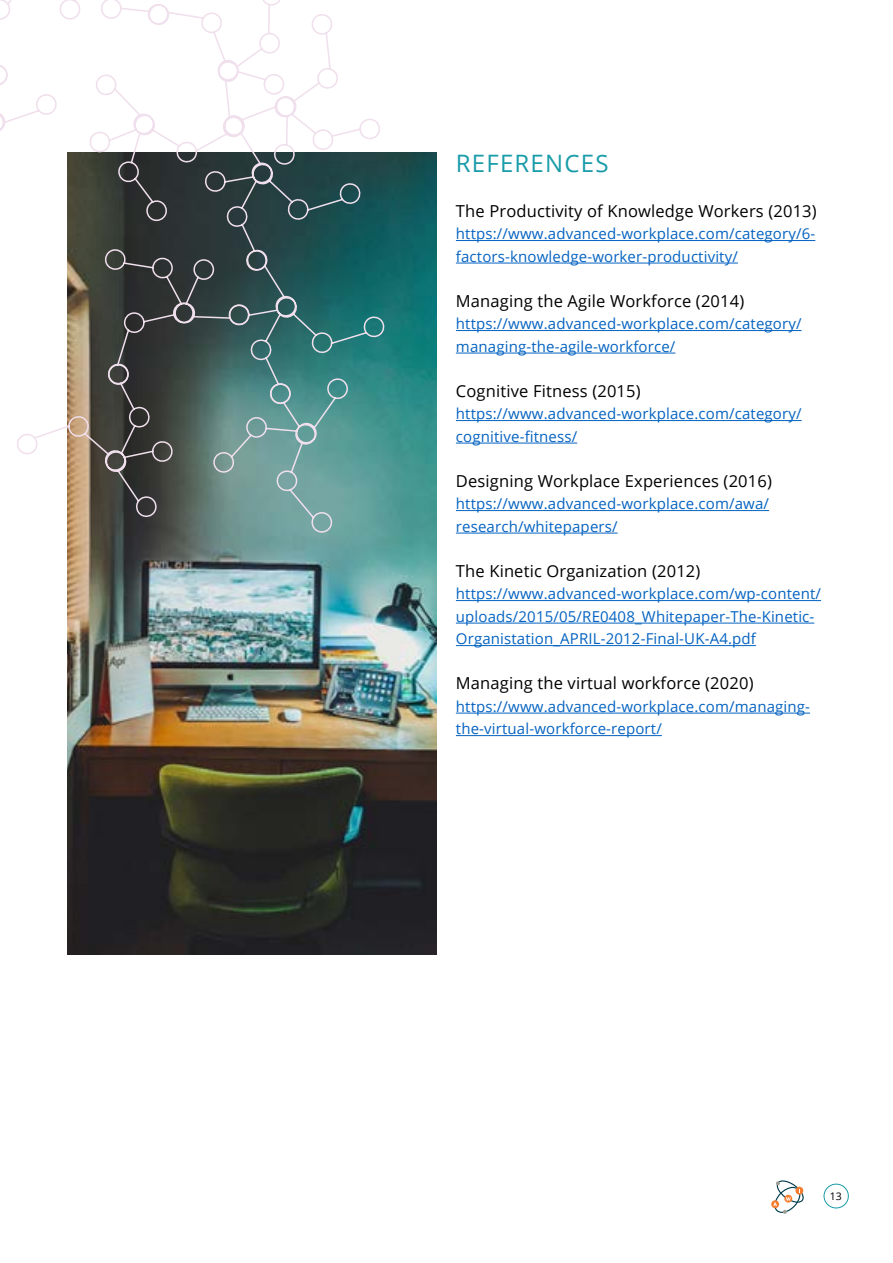
<style>
.page{position:relative;width:893px;height:1263px;background:#fff}
.page>*{position:absolute;margin:0;border:0;box-sizing:border-box;transform-origin:0 0}
.t1{font:24px "Open Sans";letter-spacing:.05em;color:#189ca8}
.t2{font:16.5px "Open Sans";letter-spacing:.01em;color:#000}
.t3{font:15px/22.5px "Open Sans";letter-spacing:.01em;color:#0563c1}
.t4{font:10.5px "Open Sans";color:#000}
</style>
<div class="page">
<svg style="left:773px;top:1180px;width:31px;height:34px"></svg>
<img style="left:68px;top:153px;width:369px;height:801px">
<hr style="left:456px;top:240px;width:359px;height:1px;background:#0563c1">
<hr style="left:456px;top:263px;width:282px;height:1px;background:#0563c1">
<hr style="left:456px;top:330px;width:346px;height:1px;background:#0563c1">
<hr style="left:456px;top:353px;width:219px;height:1px;background:#0563c1">
<hr style="left:456px;top:420px;width:346px;height:1px;background:#0563c1">
<hr style="left:456px;top:443px;width:121px;height:1px;background:#0563c1">
<hr style="left:456px;top:510px;width:313px;height:1px;background:#0563c1">
<hr style="left:456px;top:533px;width:162px;height:1px;background:#0563c1">
<hr style="left:456px;top:600px;width:365px;height:1px;background:#0563c1">
<hr style="left:456px;top:623px;width:358px;height:1px;background:#0563c1">
<hr style="left:456px;top:645px;width:300px;height:1px;background:#0563c1">
<hr style="left:456px;top:713px;width:354px;height:1px;background:#0563c1">
<hr style="left:456px;top:735px;width:206px;height:1px;background:#0563c1">
<svg style="left:0;top:0;width:387px;height:533px"></svg>
<div style="left:824px;top:1184px;width:25px;height:24px;border:1px solid #189ca8;border-radius:50%"></div>
<h1 class="t1" style="left:456px;top:147px;width:154px">REFERENCES</h1>
<p class="t2" style="left:456px;top:200px;width:362px">The Productivity of Knowledge Workers (2013)</p>
<p class="t3" style="left:456px;top:222px;width:361px">https://www.advanced-workplace.com/category/6- factors-knowledge-worker-productivity/</p>
<p class="t2" style="left:456px;top:290px;width:290px">Managing the Agile Workforce (2014)</p>
<p class="t3" style="left:456px;top:312px;width:347px">https://www.advanced-workplace.com/category/ managing-the-agile-workforce/</p>
<p class="t2" style="left:456px;top:380px;width:186px">Cognitive Fitness (2015)</p>
<p class="t3" style="left:456px;top:402px;width:347px">https://www.advanced-workplace.com/category/ cognitive-fitness/</p>
<p class="t2" style="left:456px;top:470px;width:318px">Designing Workplace Experiences (2016)</p>
<p class="t3" style="left:456px;top:492px;width:315px">https://www.advanced-workplace.com/awa/ research/whitepapers/</p>
<p class="t2" style="left:456px;top:560px;width:246px">The Kinetic Organization (2012)</p>
<p class="t3" style="left:456px;top:582px;width:367px">https://www.advanced-workplace.com/wp-content/ uploads/2015/05/RE0408_Whitepaper-The-Kinetic-<br>Organistation_APRIL-2012-Final-UK-A4.pdf</p>
<p class="t2" style="left:456px;top:672px;width:299px">Managing the virtual workforce (2020)</p>
<p class="t3" style="left:456px;top:695px;width:356px">https://www.advanced-workplace.com/managing&shy;the-virtual-workforce-report/</p>
<p class="t4" style="left:830px;top:1189px;width:14px">13</p>
</div>
